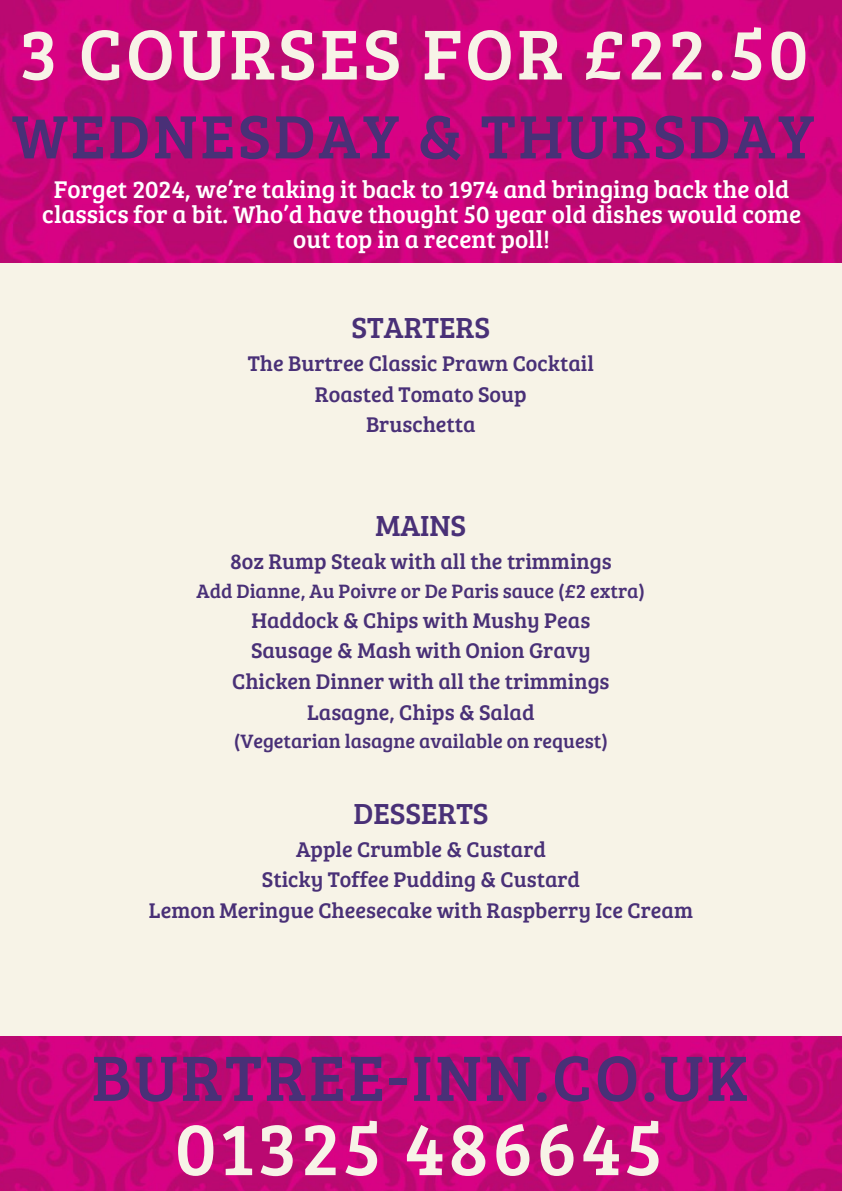
<style>
.page{position:relative;width:842px;height:1191px;background:#fff}
.page>*{position:absolute;margin:0;border:0;box-sizing:border-box;transform-origin:0 0}
.t1{font:76.1px "Bree Serif";letter-spacing:.045em;color:#f7f3e7}
.t2{font:73px "Bree Serif";letter-spacing:.045em;color:#f7f3e7}
.t3{font:66.1px "Bree Serif";letter-spacing:.045em;color:#493077}
.t4{font:63.1px "Bree Serif";letter-spacing:.045em;color:#493077}
.t5{font:30px "Bree Serif";color:#493077}
.t6{font:25px "Bree Serif";color:#fff}
.t7{font:22px "Bree Serif";color:#493077}
.t8{font:20px "Bree Serif";color:#493077}
</style>
<div class="page">
<div style="left:0;top:89px;width:842px;height:1101px;background:#f7f3e7"></div>
<img style="left:0;top:1036px;width:842px;height:154px">
<img style="left:0;top:0;width:842px;height:262px">
<p class="t2" style="left:20px;top:1px;width:790px">3 COURSES FOR £22.50</p>
<p class="t4" style="left:12px;top:90px;width:804px">WEDNESDAY &amp; THURSDAY</p>
<p class="t6" style="left:54px;top:171px;width:737px">Forget 2024, we’re taking it back to 1974 and bringing back the old</p>
<p class="t6" style="left:42px;top:196px;width:760px">classics for a bit. Who’d have thought 50 year old dishes would come</p>
<p class="t6" style="left:293px;top:221px;width:258px">out top in a recent poll!</p>
<p class="t5" style="left:352px;top:305px;width:140px">STARTERS</p>
<p class="t7" style="left:248px;top:347px;width:348px">The Burtree Classic Prawn Cocktail</p>
<p class="t7" style="left:315px;top:378px;width:213px">Roasted Tomato Soup</p>
<p class="t7" style="left:366px;top:408px;width:111px">Bruschetta</p>
<p class="t5" style="left:375px;top:503px;width:92px">MAINS</p>
<p class="t7" style="left:230px;top:545px;width:383px">8oz Rump Steak with all the trimmings</p>
<p class="t8" style="left:196px;top:576px;width:450px">Add Dianne, Au Poivre or De Paris sauce (£2 extra)</p>
<p class="t7" style="left:251px;top:604px;width:340px">Haddock &amp; Chips with Mushy Peas</p>
<p class="t7" style="left:251px;top:634px;width:341px">Sausage &amp; Mash with Onion Gravy</p>
<p class="t7" style="left:232px;top:665px;width:379px">Chicken Dinner with all the trimmings</p>
<p class="t7" style="left:307px;top:696px;width:229px">Lasagne, Chips &amp; Salad</p>
<p class="t8" style="left:234px;top:726px;width:376px">(Vegetarian lasagne available on request)</p>
<p class="t5" style="left:353px;top:791px;width:137px">DESSERTS</p>
<p class="t7" style="left:296px;top:832px;width:251px">Apple Crumble &amp; Custard</p>
<p class="t7" style="left:262px;top:863px;width:320px">Sticky Toffee Pudding &amp; Custard</p>
<p class="t7" style="left:149px;top:894px;width:546px">Lemon Meringue Cheesecake with Raspberry Ice Cream</p>
<p class="t3" style="left:92px;top:1029px;width:658px">BURTREE-INN.CO.UK</p>
<p class="t1" style="left:175px;top:1092px;width:489px">01325 486645</p>
</div>
